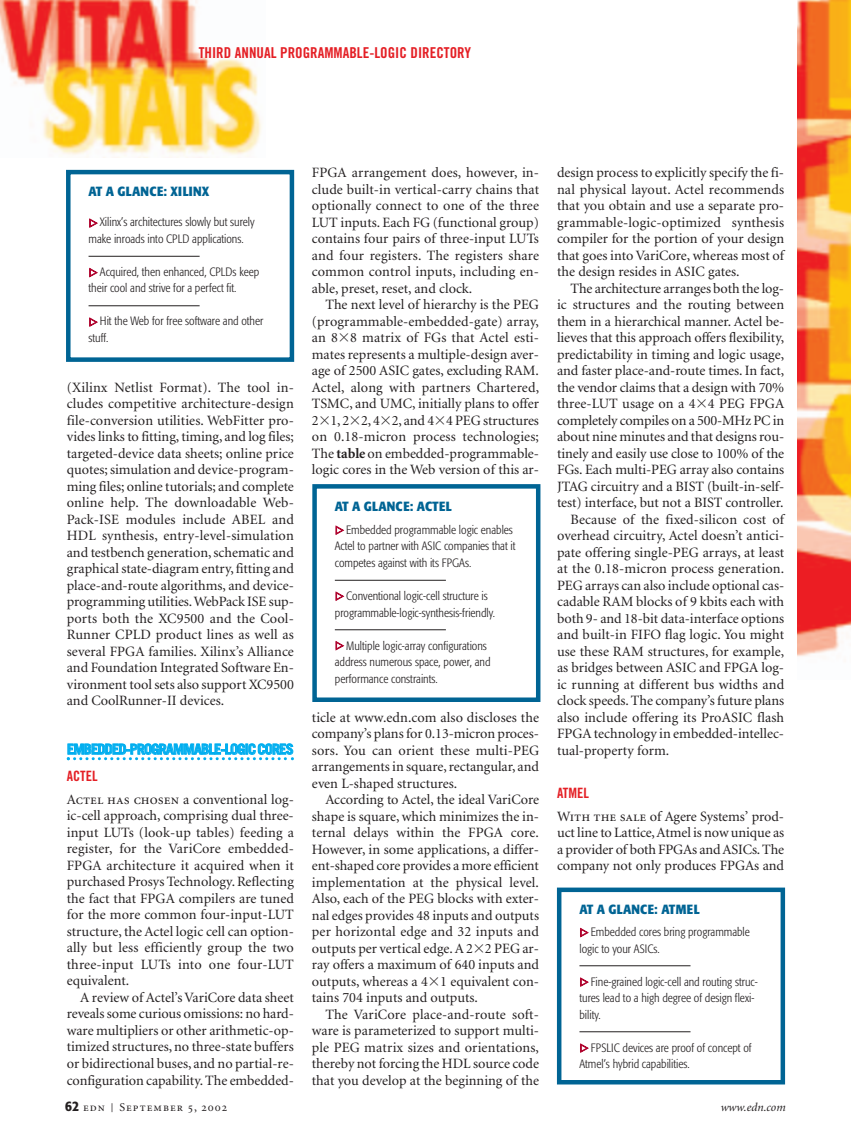
<style>
.page{position:relative;width:851px;height:1134px;background:#fff}
.page>*{position:absolute;margin:0;border:0;box-sizing:border-box;transform-origin:0 0}
.t1{font:15px "Trade Gothic Bold Cond Twenty";color:#e41f25}
.t2{font:14.25px/16.5px "Minion";color:#231f20;text-align:justify}
.t3{font:700 14.25px "Trade Gothic";letter-spacing:-.05em;color:#00aeef}
.t4{font:14.25px "Trade Gothic Bold Cond Twenty";color:#e41f25}
.t5{font:700 condensed 13.2px "Formata";letter-spacing:.02em;color:#006494}
.t6{font:300 condensed 12px/16.5px "Formata";color:#231f20}
.t7{font:12px "Minion Regular SC";letter-spacing:.085em;color:#231f20}
.t8{font:italic 12px "Minion";color:#231f20}
.s1{color:#fff}
.s2{font-size:18px;color:#fff}
.s3{font-family:"Minion Regular SC"}
.s4{font-family:"Universal Greekwith Math Pi"}
.s5{font-weight:700}
.s6{font-family:"Formata";font-weight:500;font-stretch:condensed;font-size:14.4px}
.s7{font-family:"Trade Gothic";font-weight:300}
</style>
<div class="page">
<img style="left:0;top:0;width:262px;height:158px">
<svg style="left:67px;top:757px;width:227px;height:3px"></svg>
<hr style="left:335px;top:580px;width:111px;height:1px;background:#231f20">
<hr style="left:335px;top:630px;width:111px;height:1px;background:#231f20">
<div style="left:312px;top:484px;width:228px;height:218px;border:4px solid #006494"></div>
<img style="left:797px;top:0;width:53px;height:657px">
<hr style="left:88px;top:256px;width:112px;height:1px;background:#231f20">
<hr style="left:88px;top:306px;width:112px;height:1px;background:#231f20">
<div style="left:66px;top:170px;width:228px;height:192px;border:4px solid #006494"></div>
<hr style="left:579px;top:966px;width:111px;height:1px;background:#231f20">
<hr style="left:579px;top:1032px;width:111px;height:1px;background:#231f20">
<div style="left:557px;top:888px;width:228px;height:196px;border:4px solid #006494"></div>
<p class="t1" style="left:199px;top:47px;width:533px">THIRD ANNUAL PROGRAMMABLE-LOGIC DIRECTORY <span class="s1">U</span><span class="s2">AL PROGRAMMABLE-LOGIC DIRECTORY</span></p>
<p class="t5" style="left:88px;top:186px;width:122px">AT A GLANCE: XILINX</p>
<p class="t6" style="left:88px;top:215px;width:168px;text-indent:11px">Xilinx’s architectures slowly but surely make inroads into CPLD applications.</p>
<p class="t6" style="left:88px;top:264px;width:172px;text-indent:11px">Acquired, then enhanced, CPLDs keep their cool and strive for a perfect fit.</p>
<p class="t6" style="left:88px;top:314px;width:176px;text-indent:11px">Hit the Web for free software and other stuff.</p>
<p class="t2" style="left:67px;top:380px;width:229px">(Xilinx Netlist Format). The tool in&shy;cludes competitive architecture-design file-conversion utilities. WebFitter pro&shy;vides links to fitting, timing, and log files; targeted-device data sheets; online price quotes; simulation and device-program&shy;ming files; online tutorials; and complete online help. The downloadable Web-Pack-ISE modules include ABEL and HDL synthesis, entry-level-simulation and testbench generation, schematic and graphical state-diagram entry, fitting and place-and-route algorithms, and device&shy;programming utilities.WebPack ISE sup&shy;ports both the XC9500 and the Cool-Runner CPLD product lines as well as several FPGA families. Xilinx’s Alliance and Foundation Integrated Software En&shy;vironment tool sets also support XC9500 and CoolRunner-II devices.</p>
<p class="t3" style="left:67px;top:744px;width:228px">EMBEDDED-PROGRAMMABLE-LOGIC CORES</p>
<p class="t4" style="left:67px;top:771px;width:32px">ACTEL</p>
<p class="t2" style="left:67px;top:792px;width:229px"><span class="s3">Actel has chosen</span> a conventional log&shy;ic-cell approach, comprising dual three&shy;input LUTs (look-up tables) feeding a register, for the VariCore embedded-FPGA architecture it acquired when it purchased Prosys Technology. Reflecting the fact that FPGA compilers are tuned for the more common four-input-LUT structure, the Actel logic cell can option&shy;ally but less efficiently group the two three-input LUTs into one four-LUT equivalent.</p>
<p class="t2" style="left:67px;top:990px;width:229px;text-indent:14px">A review of Actel’s VariCore data sheet reveals some curious omissions: no hard&shy;ware multipliers or other arithmetic-op&shy;timized structures, no three-state buffers or bidirectional buses, and no partial-re&shy;configuration capability. The embedded-</p>
<p class="t2" style="left:312px;top:165px;width:229px">FPGA arrangement does, however, in&shy;clude built-in vertical-carry chains that optionally connect to one of the three LUT inputs. Each FG (functional group) contains four pairs of three-input LUTs and four registers. The registers share common control inputs, including en&shy;able, preset, reset, and clock.</p>
<p class="t2" style="left:312px;top:297px;width:229px;text-indent:14px">The next level of hierarchy is the PEG (programmable-embedded-gate) array, an 8<span class="s4">-</span>8 matrix of FGs that Actel esti&shy;mates represents a multiple-design aver&shy;age of 2500 ASIC gates, excluding RAM.<br>Actel, along with partners Chartered, TSMC, and UMC, initially plans to offer 2<span class="s4">-</span>1, 2<span class="s4">-</span>2, 4<span class="s4">-</span>2, and 4<span class="s4">-</span>4 PEG structures on 0.18-micron process technologies; The <span class="s5">table</span> on embedded-programmable&shy;logic cores in the Web version of this ar-</p>
<p class="t5" style="left:335px;top:501px;width:119px">AT A GLANCE: ACTEL</p>
<p class="t6" style="left:335px;top:522px;width:182px;text-indent:11px">Embedded programmable logic enables<br>Actel to partner with ASIC companies that it competes against with its FPGAs.</p>
<p class="t6" style="left:335px;top:588px;width:162px;text-align:center">Conventional logic-cell structure is programmable-logic-synthesis-friendly.</p>
<p class="t6" style="left:335px;top:638px;width:157px;text-indent:11px">Multiple logic-array configurations address numerous space, power, and performance constraints.</p>
<p class="t2" style="left:312px;top:710px;width:229px">ticle at www.edn.com also discloses the company’s plans for 0.13-micron proces&shy;sors. You can orient these multi-PEG arrangements in square, rectangular, and even L-shaped structures.</p>
<p class="t2" style="left:312px;top:792px;width:229px;text-indent:14px">According to Actel, the ideal VariCore shape is square, which minimizes the in&shy;ternal delays within the FPGA core.<br>However, in some applications, a differ&shy;ent-shaped core provides a more efficient implementation at the physical level.<br>Also, each of the PEG blocks with exter&shy;nal edges provides 48 inputs and outputs per horizontal edge and 32 inputs and outputs per vertical edge. A 2<span class="s4">-</span>2 PEG ar&shy;ray offers a maximum of 640 inputs and outputs, whereas a 4<span class="s4">-</span>1 equivalent con&shy;tains 704 inputs and outputs.</p>
<p class="t2" style="left:312px;top:1007px;width:229px;text-indent:14px">The VariCore place-and-route soft&shy;ware is parameterized to support multi&shy;ple PEG matrix sizes and orientations, thereby not forcing the HDL source code that you develop at the beginning of the</p>
<p class="t2" style="left:557px;top:165px;width:229px">design process to explicitly specify the fi&shy;nal physical layout. Actel recommends that you obtain and use a separate pro&shy;grammable-logic-optimized synthesis compiler for the portion of your design that goes into VariCore, whereas most of the design resides in ASIC gates.</p>
<p class="t2" style="left:570px;top:281px;width:215px">The architecture arranges both the log-</p>
<p class="t2" style="left:557px;top:297px;width:228px">ic structures and the routing between</p>
<p class="t2" style="left:557px;top:314px;width:229px">them in a hierarchical manner. Actel be-</p>
<p class="t2" style="left:557px;top:330px;width:229px">lieves that this approach offers flexibility,</p>
<p class="t2" style="left:557px;top:347px;width:228px">predictability in timing and logic usage,</p>
<p class="t2" style="left:557px;top:363px;width:228px">and faster place-and-route times. In fact,</p>
<p class="t2" style="left:557px;top:380px;width:229px">the vendor claims that a design with 70%</p>
<p class="t2" style="left:557px;top:396px;width:229px">three-LUT usage on a 4<span class="s4">-</span>4 PEG FPGA</p>
<p class="t2" style="left:557px;top:413px;width:228px">completely compiles on a 500-MHz PC in</p>
<p class="t2" style="left:557px;top:429px;width:229px">about nine minutes and that designs rou-</p>
<p class="t2" style="left:557px;top:446px;width:228px">tinely and easily use close to 100% of the</p>
<p class="t2" style="left:557px;top:462px;width:229px">FGs. Each multi-PEG array also contains</p>
<p class="t2" style="left:557px;top:479px;width:229px">JTAG circuitry and a BIST (built-in-self-</p>
<p class="t2" style="left:557px;top:495px;width:228px">test) interface, but not a BIST controller.</p>
<p class="t2" style="left:570px;top:512px;width:215px">Because of the fixed-silicon cost of</p>
<p class="t2" style="left:557px;top:528px;width:229px">overhead circuitry, Actel doesn’t antici-</p>
<p class="t2" style="left:557px;top:545px;width:228px">pate offering single-PEG arrays, at least</p>
<p class="t2" style="left:557px;top:561px;width:229px">at the 0.18-micron process generation.</p>
<p class="t2" style="left:557px;top:578px;width:229px">PEG arrays can also include optional cas-</p>
<p class="t2" style="left:557px;top:594px;width:229px">cadable RAM blocks of 9 kbits each with</p>
<p class="t2" style="left:557px;top:611px;width:228px">both 9- and 18-bit data-interface options</p>
<p class="t2" style="left:557px;top:627px;width:229px">and built-in FIFO flag logic. You might</p>
<p class="t2" style="left:557px;top:644px;width:228px">use these RAM structures, for example,</p>
<p class="t2" style="left:557px;top:660px;width:228px">as bridges between ASIC and FPGA log-</p>
<p class="t2" style="left:557px;top:677px;width:229px">ic running at different bus widths and</p>
<p class="t2" style="left:557px;top:693px;width:229px">clock speeds. The company’s future plans</p>
<p class="t2" style="left:557px;top:710px;width:229px">also include offering its ProASIC flash</p>
<p class="t2" style="left:557px;top:726px;width:228px">FPGA technology in embedded-intellec-</p>
<p class="t2" style="left:557px;top:743px;width:114px">tual-property form.</p>
<p class="t4" style="left:557px;top:788px;width:33px">ATMEL</p>
<p class="t2" style="left:557px;top:809px;width:228px"><span class="s3">With the sale</span> of Agere Systems<span class="s3">’</span> prod&shy;uct line to Lattice,Atmel is now unique as a provider of both FPGAs and ASICs. The company not only produces FPGAs and</p>
<p class="t5" style="left:579px;top:904px;width:122px">AT A GLANCE: ATMEL</p>
<p class="t6" style="left:579px;top:924px;width:172px;text-indent:11px">Embedded cores bring programmable logic to your ASICs.</p>
<p class="t6" style="left:579px;top:974px;width:180px;text-indent:11px">Fine-grained logic-cell and routing struc&shy;tures lead to a high degree of design flexi&shy;bility.</p>
<p class="t6" style="left:579px;top:1040px;width:174px;text-indent:11px">FPSLIC devices are proof of concept of<br>Atmel’s hybrid capabilities.</p>
<p class="t7" style="left:65px;top:1102px;width:163px"><span class="s6">62</span> edn <span class="s7">|</span> September 5, 2002</p>
<p class="t8" style="left:720px;top:1102px;width:66px">www.edn.com</p>
</div>
